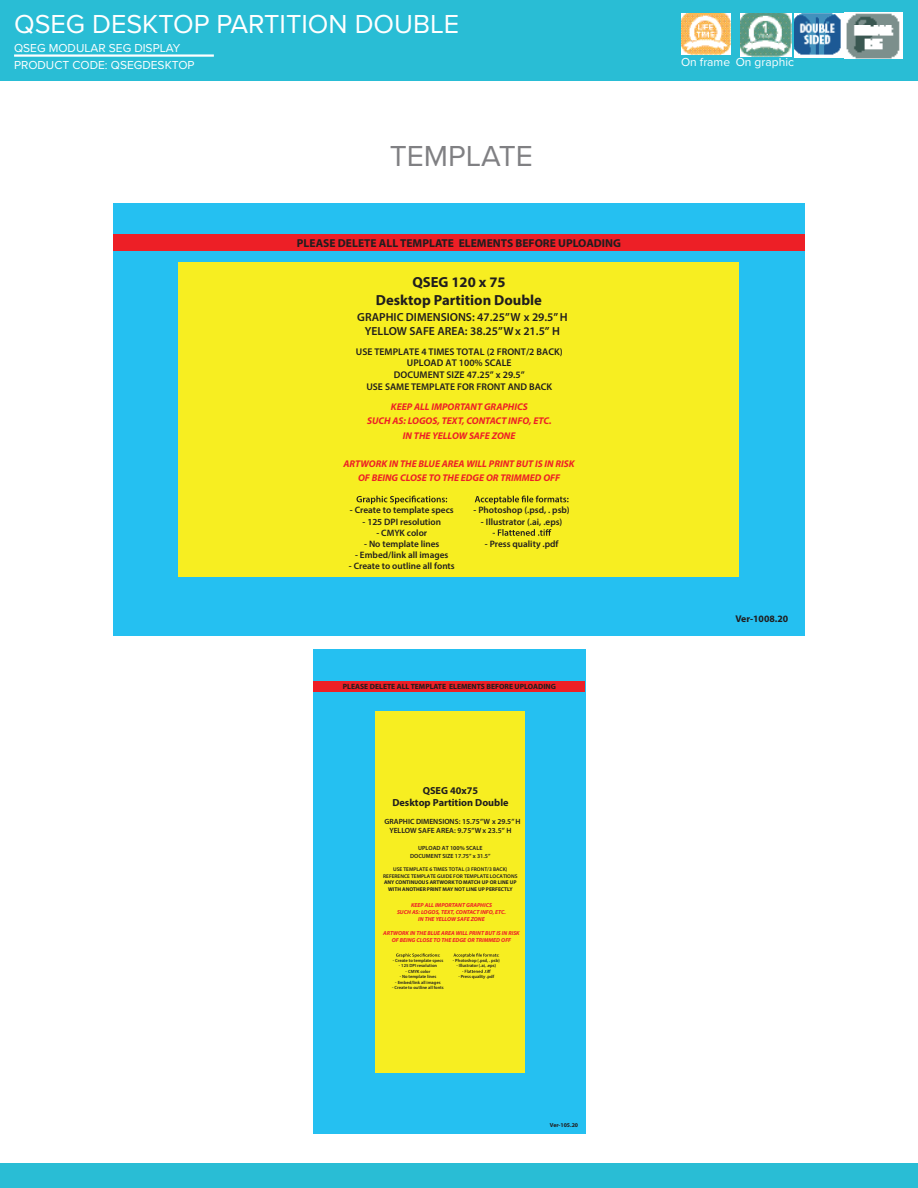
<style>
.page{position:relative;width:918px;height:1188px;background:#fff}
.page>*{position:absolute;margin:0;border:0;box-sizing:border-box;transform-origin:0 0}
.t1{font:30px "Proxima Nova";color:#808083}
.t2{font:27px "Proxima Nova";color:#fff}
.t3{font:700 14.7px/17.5px "Myriad Pro";color:#201d1e;text-align:center}
.t4{font:12px "Proxima Nova";color:#fff}
.t5{font:600 11.7px/14.1px "Myriad Pro";color:#201d1e;text-align:center}
.t6{font:700 11.55px "Myriad Pro";color:#201d1e}
.t7{font:700 10.2px/12.3px "Myriad Pro";color:#201d1e;text-align:center}
.t8{font:italic 700 9.75px/14.1px "Myriad Pro";color:#ed1f26;text-align:center}
.t9{font:600 9.75px/11.7px "Myriad Pro";color:#201d1e;text-align:center}
.t10{font:700 9.75px "Myriad Pro";color:#201d1e}
.t11{font:600 9.3px "Myriad Pro";color:#201d1e}
.t12{font:600 7.5px/8.6px "Myriad Pro";color:#201d1e;text-align:center}
.t13{font:700 7.5px "Myriad Pro";color:#201d1e}
.t14{font:600 6px/7.2px "Myriad Pro";color:#201d1e;text-align:center}
.t15{font:700 5.85px "Myriad Pro";color:#201d1e}
.t16{font:italic 700 5.7px/6.9px "Myriad Pro";color:#ed1f26;text-align:center}
.t17{font:600 5.4px/6.4px "Myriad Pro";color:#201d1e;text-align:center}
.t18{font:700 5.4px/6.4px "Myriad Pro";color:#231f20;text-align:center}
.t19{font:600 4.5px "Myriad Pro";color:#201d1e}
</style>
<div class="page">
<div style="left:0;top:1164px;width:918px;height:24px;background:#29bdd5"></div>
<div style="left:0;top:0;width:918px;height:81px;background:#29bdd5"></div>
<hr style="left:14px;top:54px;width:200px;height:3px;background:#fff">
<img style="left:682px;top:14px;width:49px;height:41px">
<img style="left:740px;top:14px;width:51px;height:42px">
<img style="left:795px;top:13px;width:107px;height:45px">
<div style="left:113px;top:203px;width:692px;height:432px;background:#25c0f1"></div>
<div style="left:179px;top:262px;width:560px;height:315px;background:#f7ee21"></div>
<div style="left:113px;top:235px;width:692px;height:16px;background:#ed1f26"></div>
<svg style="left:357px;top:496px;width:90px;height:8px"></svg>
<svg style="left:475px;top:496px;width:94px;height:8px"></svg>
<svg style="left:493px;top:529px;width:58px;height:7px"></svg>
<div style="left:314px;top:650px;width:272px;height:484px;background:#25c0f1"></div>
<div style="left:375px;top:711px;width:150px;height:362px;background:#f7ee21"></div>
<div style="left:314px;top:681px;width:271px;height:10px;background:#ed1f26"></div>
<svg style="left:396px;top:953px;width:44px;height:5px"></svg>
<svg style="left:453px;top:953px;width:46px;height:5px"></svg>
<svg style="left:462px;top:970px;width:29px;height:3px"></svg>
<h2 class="t2" style="left:14px;top:4px;width:447px">QSEG DESKTOP PARTITION DOUBLE</h2>
<p class="t4" style="left:14px;top:56px;width:182px">PRODUCT CODE: QSEGDESKTOP</p>
<p class="t4" style="left:14px;top:39px;width:168px">QSEG MODULAR SEG DISPLAY</p>
<h1 class="t1" style="left:390px;top:134px;width:145px">TEMPLATE</h1>
<p class="t6" style="left:297px;top:235px;width:326px">PLEASE DELETE ALL TEMPLATE ELEMENTS BEFORE UPLOADING</p>
<h3 class="t3" style="left:376px;top:273px;width:168px">QSEG 120 x 75<br>Desktop Partition Double</h3>
<p class="t5" style="left:357px;top:310px;width:212px">GRAPHIC DIMENSIONS: 47.25” W x 29.5” H<br>YELLOW SAFE AREA: 38.25” W x 21.5” H</p>
<p class="t9" style="left:356px;top:345px;width:208px">USE TEMPLATE 4 TIMES TOTAL (2 FRONT/2 BACK)<br>UPLOAD AT 100% SCALE<br>DOCUMENT SIZE 47.25” x 29.5”<br>USE SAME TEMPLATE FOR FRONT AND BACK</p>
<p class="t8" style="left:367px;top:400px;width:186px">KEEP ALL IMPORTANT GRAPHICS<br>SUCH AS: LOGOS, TEXT, CONTACT INFO, ETC.<br>IN THE YELLOW SAFE ZONE</p>
<p class="t8" style="left:344px;top:456px;width:233px">ARTWORK IN THE BLUE AREA WILL PRINT BUT IS IN RISK</p>
<p class="t8" style="left:358px;top:470px;width:204px">OF BEING CLOSE TO THE EDGE OR TRIMMED OFF</p>
<p class="t11" style="left:350px;top:504px;width:105px">- Create to template specs</p>
<p class="t11" style="left:363px;top:516px;width:80px">- 125 DPI resolution</p>
<p class="t11" style="left:376px;top:527px;width:52px">- CMYK color</p>
<p class="t11" style="left:364px;top:538px;width:77px">- No template lines</p>
<p class="t11" style="left:355px;top:549px;width:95px">- Embed/link all images</p>
<p class="t11" style="left:349px;top:560px;width:107px">- Create to outline all fonts</p>
<p class="t11" style="left:474px;top:504px;width:98px">- Photoshop (.psd, . psb)</p>
<p class="t11" style="left:481px;top:516px;width:83px">- Illustrator (.ai, .eps)</p>
<p class="t11" style="left:485px;top:538px;width:75px">- Press quality .pdf</p>
<p class="t13" style="left:343px;top:681px;width:214px">PLEASE DELETE ALL TEMPLATE ELEMENTS BEFORE UPLOADING</p>
<p class="t7" style="left:392px;top:784px;width:118px">QSEG 40x75<br>Desktop Partition Double</p>
<p class="t12" style="left:385px;top:817px;width:138px">GRAPHIC DIMENSIONS: 15.75” W x 29.5” H<br>YELLOW SAFE AREA: 9.75” W x 23.5” H</p>
<p class="t14" style="left:410px;top:845px;width:82px">UPLOAD AT 100% SCALE<br>DOCUMENT SIZE 17.75” x 31.5”</p>
<p class="t17" style="left:383px;top:866px;width:136px">USE TEMPLATE 6 TIMES TOTAL (3 FRONT/3 BACK)<br>REFERENCE TEMPLATE GUIDE FOR TEMPLATE LOCATIONS</p>
<p class="t18" style="left:384px;top:879px;width:134px">ANY CONTINUOUS ARTWORK TO MATCH UP OR LINE UP<br>WITH ANOTHER PRINT MAY NOT LINE UP PERFECTLY</p>
<p class="t16" style="left:397px;top:902px;width:111px">KEEP ALL IMPORTANT GRAPHICS<br>SUCH AS: LOGOS, TEXT, CONTACT INFO, ETC.<br>IN THE YELLOW SAFE ZONE</p>
<p class="t16" style="left:383px;top:929px;width:138px">ARTWORK IN THE BLUE AREA WILL PRINT BUT IS IN RISK</p>
<p class="t16" style="left:392px;top:936px;width:121px">OF BEING CLOSE TO THE EDGE OR TRIMMED OFF</p>
<p class="t19" style="left:393px;top:958px;width:52px">- Create to template specs</p>
<p class="t19" style="left:399px;top:963px;width:40px">- 125 DPI resolution</p>
<p class="t19" style="left:406px;top:969px;width:26px">- CMYK color</p>
<p class="t19" style="left:400px;top:974px;width:38px">- No template lines</p>
<p class="t19" style="left:395px;top:979px;width:47px">- Embed/link all images</p>
<p class="t19" style="left:392px;top:985px;width:53px">- Create to outline all fonts</p>
<p class="t19" style="left:453px;top:958px;width:48px">- Photoshop (.psd, . psb)</p>
<p class="t19" style="left:457px;top:963px;width:41px">- Illustrator (.ai, .eps)</p>
<p class="t19" style="left:458px;top:974px;width:37px">- Press quality .pdf</p>
<p class="t15" style="left:550px;top:1122px;width:30px">Ver-105.20</p>
<p class="t4" style="left:681px;top:53px;width:114px">On frame On graphic</p>
<p class="t10" style="left:735px;top:612px;width:54px">Ver-1008.20</p>
</div>
